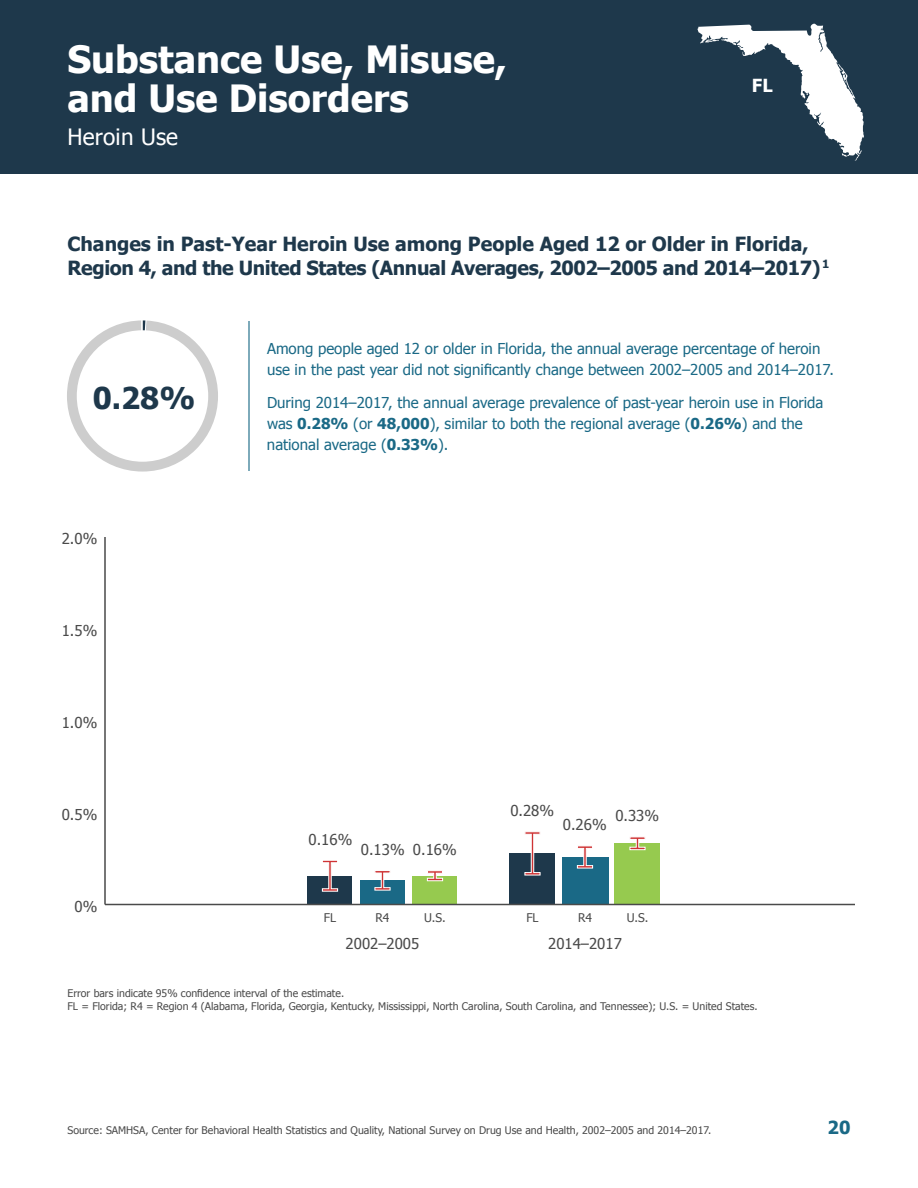
<style>
.page{position:relative;width:918px;height:1188px;background:#fff}
.page>*{position:absolute;margin:0;border:0;box-sizing:border-box;transform-origin:0 0}
.t1{font:700 37.5px/39px "Tahoma";color:#fff}
.t2{font:700 30px "Tahoma";color:#1e384b}
.t3{font:22.5px "Tahoma";letter-spacing:.01em;color:#fff}
.t4{font:700 19.5px/23.4px "Tahoma";letter-spacing:-.01em;color:#1e384b}
.t5{font:700 18px "Tahoma";color:#1a6986}
.t6{font:700 18px "Tahoma";color:#fff}
.t7{font:15px/21px "Tahoma";color:#1a6986}
.t8{font:15px "Tahoma";color:#4a4a4a}
.t9{font:12px "Tahoma";color:#4a4a4a}
.t10{font:10.5px/12.6px "Tahoma";color:#4a4a4a}
.s1{font-weight:700}
</style>
<div class="page">
<div style="left:0;top:0;width:918px;height:174px;background:#1e384b"></div>
<svg style="left:697px;top:23px;width:167px;height:138px"></svg>
<svg style="left:67px;top:320px;width:151px;height:152px"></svg>
<hr style="left:141px;top:309px;width:2px;height:87px;background:#fff">
<hr style="left:248px;top:321px;width:2px;height:150px;background:#1a6986">
<div style="left:308px;top:876px;width:44px;height:28px;background:#1e384b"></div>
<svg style="left:322px;top:860px;width:16px;height:31px"></svg>
<div style="left:360px;top:880px;width:45px;height:24px;background:#1a6986"></div>
<svg style="left:375px;top:871px;width:15px;height:19px"></svg>
<div style="left:412px;top:876px;width:46px;height:28px;background:#96ca4f"></div>
<svg style="left:427px;top:871px;width:16px;height:10px"></svg>
<div style="left:510px;top:853px;width:45px;height:51px;background:#1e384b"></div>
<svg style="left:525px;top:832px;width:15px;height:43px"></svg>
<div style="left:562px;top:857px;width:46px;height:47px;background:#1a6986"></div>
<svg style="left:577px;top:846px;width:16px;height:22px"></svg>
<div style="left:615px;top:843px;width:45px;height:61px;background:#96ca4f"></div>
<svg style="left:630px;top:837px;width:15px;height:13px"></svg>
<hr style="left:104px;top:537px;width:2px;height:367px;background:#4a4a4a">
<hr style="left:105px;top:904px;width:750px;height:1px;background:#4a4a4a">
<h1 class="t1" style="left:68px;top:38px;width:441px">Substance Use, Misuse, and Use Disorders</h1>
<h3 class="t3" style="left:68px;top:122px;width:112px">Heroin Use</h3>
<p class="t6" style="left:752px;top:73px;width:22px">FL</p>
<h4 class="t4" style="left:68px;top:231px;width:763px">Changes in Past-Year Heroin Use among People Aged 12 or Older in Florida,<br>Region 4, and the United States (Annual Averages, 2002–2005 and 2014–2017) <sup>1</sup></h4>
<h2 class="t2" style="left:93px;top:377px;width:104px">0.28%</h2>
<p class="t8" style="left:62px;top:529px;width:37px">2.0%</p>
<p class="t8" style="left:62px;top:621px;width:37px">1.5%</p>
<p class="t8" style="left:62px;top:712px;width:37px">1.0%</p>
<p class="t8" style="left:62px;top:804px;width:37px">0.5%</p>
<p class="t8" style="left:74px;top:896px;width:24px">0%</p>
<p class="t7" style="left:267px;top:337px;width:569px">Among people aged 12 or older in Florida, the annual average percentage of heroin use in the past year did not significantly change between 2002–2005 and 2014–2017.</p>
<p class="t7" style="left:267px;top:391px;width:558px">During 2014–2017, the annual average prevalence of past-year heroin use in Florida was <span class="s1">0.28%</span> (or <span class="s1">48,000</span>), similar to both the regional average (<span class="s1">0.26%</span>) and the national average (<span class="s1">0.33%</span>).</p>
<p class="t8" style="left:309px;top:829px;width:45px">0.16%</p>
<p class="t8" style="left:361px;top:839px;width:45px">0.13%</p>
<p class="t8" style="left:413px;top:840px;width:45px">0.16%</p>
<p class="t9" style="left:324px;top:909px;width:14px">FL</p>
<p class="t9" style="left:376px;top:909px;width:16px">R4</p>
<p class="t9" style="left:424px;top:909px;width:23px">U.S.</p>
<p class="t8" style="left:510px;top:801px;width:45px">0.28%</p>
<p class="t8" style="left:563px;top:815px;width:45px">0.26%</p>
<p class="t8" style="left:615px;top:806px;width:45px">0.33%</p>
<p class="t9" style="left:526px;top:909px;width:14px">FL</p>
<p class="t9" style="left:578px;top:909px;width:16px">R4</p>
<p class="t9" style="left:627px;top:909px;width:23px">U.S.</p>
<p class="t8" style="left:346px;top:934px;width:75px">2002–2005</p>
<p class="t8" style="left:548px;top:934px;width:75px">2014–2017</p>
<p class="t10" style="left:68px;top:986px;width:692px">Error bars indicate 95% confidence interval of the estimate.<br>FL = Florida; R4 = Region 4 (Alabama, Florida, Georgia, Kentucky, Mississippi, North Carolina, South Carolina, and Tennessee); U.S. = United States.</p>
<p class="t10" style="left:68px;top:1123px;width:646px">Source: SAMHSA, Center for Behavioral Health Statistics and Quality, National Survey on Drug Use and Health, 2002–2005 and 2014–2017.</p>
<p class="t5" style="left:828px;top:1115px;width:24px">20</p>
</div>
